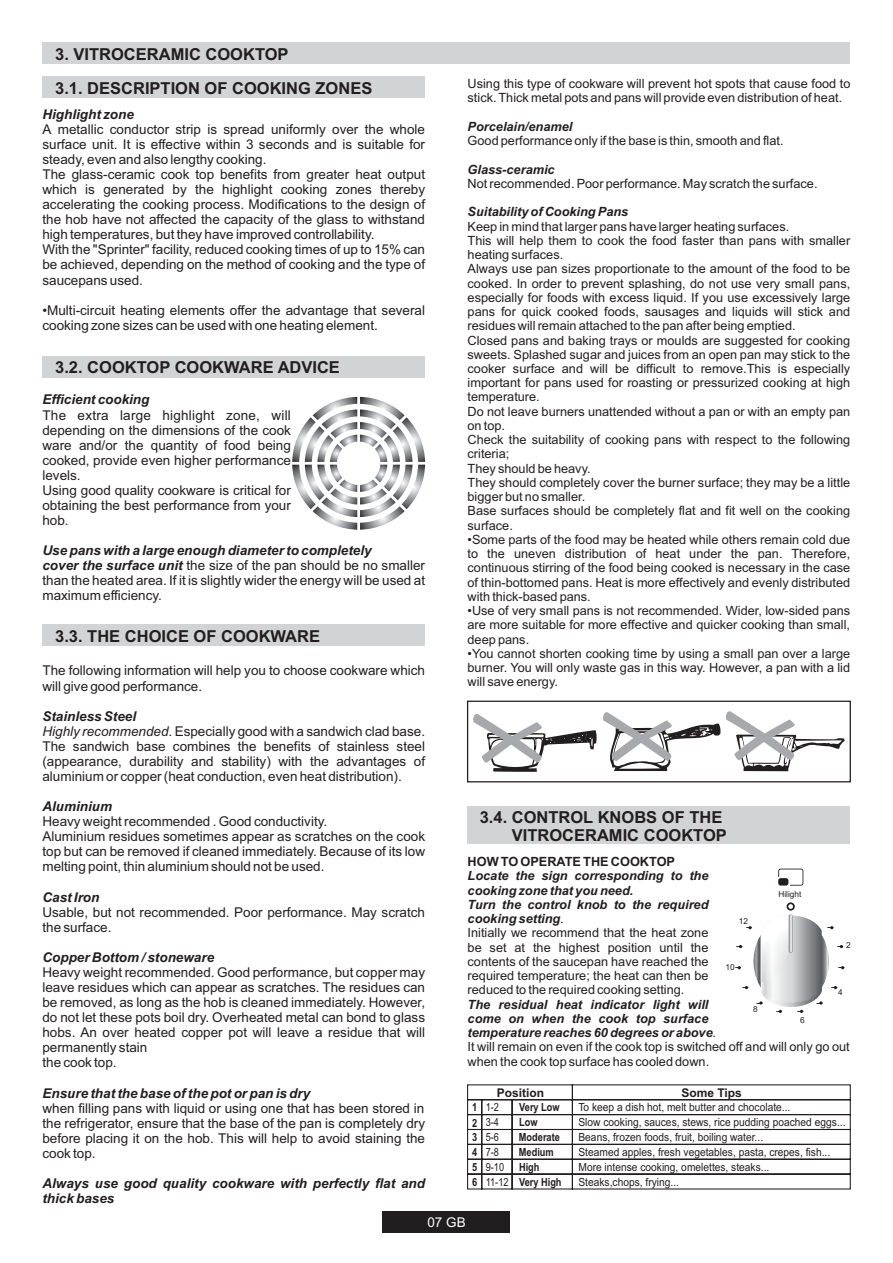
<style>
.page{position:relative;width:893px;height:1263px;background:#fff}
.page>*{position:absolute;margin:0;border:0;box-sizing:border-box;transform-origin:0 0}
.t1{font:700 16.5px/34.3px "Arial";color:#221e1f}
.t2{font:13.5px/15.1px "Arial";color:#221e1f}
.t3{font:italic 700 13.5px/15.1px "Arial";color:#221e1f}
.t4{font:13.5px "Arial";color:#fff}
.t5{font:12.75px/14.2px "Arial";color:#221e1f}
.t6{font:italic 700 12.75px/14.2px "Arial";color:#221e1f}
.t7{font:700 12.75px "Arial";color:#221e1f}
.t8{font:700 12px "Arial";color:#221e1f}
.t9{font:11.25px/14.9px "Arial Narrow";color:#221e1f;scale:1.11 1}
.t10{font:700 11.25px/14.9px "Arial Narrow";color:#221e1f;text-align:justify}
.t11{font:11.25px/14.9px "Arial Narrow";color:#221e1f}
.t12{font:8.25px "Arial";color:#221e1f}
.s1{font-weight:700;font-style:italic}
.s2{font-style:italic}
.s3{font-weight:400}
.s4{font-weight:400;font-style:normal}
</style>
<div class="page">
<div style="left:467px;top:701px;width:384px;height:81px;border:1px solid #221e1f"></div>
<div style="left:42px;top:43px;width:808px;height:21px;background:#d2d3d4"></div>
<svg style="left:473px;top:714px;width:124px;height:58px"></svg>
<svg style="left:603px;top:711px;width:242px;height:60px"></svg>
<div style="left:42px;top:77px;width:383px;height:21px;background:#d2d3d4"></div>
<div style="left:42px;top:625px;width:383px;height:21px;background:#d2d3d4"></div>
<div style="left:42px;top:356px;width:383px;height:21px;background:#d2d3d4"></div>
<svg style="left:292px;top:397px;width:133px;height:133px"></svg>
<div style="left:382px;top:1212px;width:128px;height:21px;background:#221e1f"></div>
<div style="left:468px;top:806px;width:382px;height:38px;background:#d2d3d4"></div>
<svg style="left:467px;top:1084px;width:384px;height:106px"></svg>
<svg style="left:748px;top:926px;width:4px;height:3px"></svg>
<div style="left:786px;top:902px;width:9px;height:9px;border:2px solid #221e1f;border-radius:50%"></div>
<svg style="left:778px;top:869px;width:25px;height:17px"></svg>
<svg style="left:778px;top:877px;width:11px;height:9px"></svg>
<div style="left:778px;top:878px;width:10px;height:8px;background:#221e1f;border-radius:2px"></div>
<svg style="left:753px;top:917px;width:76px;height:89px"></svg>
<svg style="left:759px;top:916px;width:63px;height:97px"></svg>
<img style="left:761px;top:916px;width:30px;height:66px">
<img style="left:761px;top:982px;width:61px;height:25px">
<svg style="left:789px;top:915px;width:3px;height:37px"></svg>
<p class="t1" style="left:55px;top:38px;width:319px">3. VITROCERAMIC COOKTOP<br>3.1. DESCRIPTION OF COOKING ZONES</p>
<p class="t3" style="left:42px;top:108px;width:93px">Highlight zone</p>
<p class="t2" style="left:42px;top:123px;width:384px">A metallic conductor strip is spread uniformly over the whole surface unit. It is effective within 3 seconds and is suitable for steady, even and also lengthy cooking.<br>The glass-ceramic cook top benefits from greater heat output which is generated by the highlight cooking zones thereby accelerating the cooking process. Modifications to the design of the hob have not affected the capacity of the glass to withstand high temperatures, but they have improved controllability.<br>With the "Sprinter" facility, reduced cooking times of up to 15% can be achieved, depending on the method of cooking and the type of saucepans used.</p>
<p class="t2" style="left:42px;top:304px;width:384px">•Multi-circuit heating elements offer the advantage that several cooking zone sizes can be used with one heating element.</p>
<p class="t1" style="left:55px;top:352px;width:286px">3.2. COOKTOP COOKWARE ADVICE</p>
<p class="t3" style="left:42px;top:394px;width:108px">Efficient cooking</p>
<p class="t2" style="left:42px;top:409px;width:250px">The extra large highlight zone, will depending on the dimensions of the cook ware and/or the quantity of food being cooked, provide even higher performance levels.<br>Using good quality cookware is critical for obtaining the best performance from your hob.</p>
<p class="t2" style="left:42px;top:544px;width:384px"><span class="s1">Use pans with a large enough diameter to completely<br>cover the surface unit</span> the size of the pan should be no smaller than the heated area. If it is slightly wider the energy will be used at maximum efficiency.</p>
<p class="t1" style="left:55px;top:621px;width:266px">3.3. THE CHOICE OF COOKWARE</p>
<p class="t2" style="left:42px;top:665px;width:384px">The following information will help you to choose cookware which will give good performance.</p>
<p class="t2" style="left:42px;top:710px;width:384px"><span class="s1">Stainless Steel<br></span><span class="s2">Highly recommended</span>. Especially good with a sandwich clad base.<br>The sandwich base combines the benefits of stainless steel (appearance, durability and stability) with the advantages of aluminium or copper (heat conduction, even heat distribution).</p>
<p class="t3" style="left:42px;top:800px;width:71px">Aluminium</p>
<p class="t2" style="left:42px;top:815px;width:384px">Heavy weight recommended . Good conductivity.<br>Aluminium residues sometimes appear as scratches on the cook top but can be removed if cleaned immediately. Because of its low melting point, thin aluminium should not be used.</p>
<p class="t3" style="left:42px;top:891px;width:58px">Cast Iron</p>
<p class="t2" style="left:42px;top:906px;width:384px">Usable, but not recommended. Poor performance. May scratch the surface.</p>
<p class="t3" style="left:42px;top:951px;width:173px">Copper Bottom / stoneware</p>
<p class="t2" style="left:42px;top:966px;width:384px">Heavy weight recommended. Good performance, but copper may leave residues which can appear as scratches. The residues can be removed, as long as the hob is cleaned immediately. However, do not let these pots boil dry. Overheated metal can bond to glass hobs. An over heated copper pot will leave a residue that will permanently stain<br>the cook top.</p>
<p class="t3" style="left:42px;top:1087px;width:269px">Ensure that the base of the pot or pan is dry</p>
<p class="t2" style="left:42px;top:1102px;width:384px;text-align:justify">when filling pans with liquid or using one that has been stored in the refrigerator, ensure that the base of the pan is completely dry before placing it on the hob. This will help to avoid staining the cook top.</p>
<p class="t3" style="left:42px;top:1177px;width:384px">Always use good quality cookware with perfectly flat and thick bases</p>
<p class="t5" style="left:468px;top:78px;width:384px">Using this type of cookware will prevent hot spots that cause food to stick. Thick metal pots and pans will provide even distribution of heat.</p>
<p class="t6" style="left:468px;top:121px;width:106px">Porcelain/enamel</p>
<p class="t5" style="left:468px;top:135px;width:318px">Good performance only if the base is thin, smooth and flat.</p>
<p class="t6" style="left:468px;top:163px;width:89px">Glass-ceramic</p>
<p class="t5" style="left:468px;top:178px;width:351px">Not recommended. Poor performance. May scratch the surface.</p>
<p class="t6" style="left:468px;top:206px;width:162px">Suitability of Cooking Pans</p>
<p class="t5" style="left:467px;top:220px;width:384px">Keep in mind that larger pans have larger heating surfaces.<br>This will help them to cook the food faster than pans with smaller heating surfaces.<br>Always use pan sizes proportionate to the amount of the food to be cooked. In order to prevent splashing, do not use very small pans, especially for foods with excess liquid. If you use excessively large pans for quick cooked foods, sausages and liquids will stick and residues will remain attached to the pan after being emptied.<br>Closed pans and baking trays or moulds are suggested for cooking sweets. Splashed sugar and juices from an open pan may stick to the cooker surface and will be difficult to remove.This is especially important for pans used for roasting or pressurized cooking at high temperature.<br>Do not leave burners unattended without a pan or with an empty pan on top.<br>Check the suitability of cooking pans with respect to the following criteria;<br>They should be heavy.<br>They should completely cover the burner surface; they may be a little bigger but no smaller.<br>Base surfaces should be completely flat and fit well on the cooking surface.</p>
<p class="t5" style="left:467px;top:534px;width:384px;text-align:justify">•Some parts of the food may be heated while others remain cold due to the uneven distribution of heat under the pan. Therefore, continuous stirring of the food being cooked is necessary in the case of thin-bottomed pans. Heat is more effectively and evenly distributed with thick-based pans.</p>
<p class="t5" style="left:467px;top:605px;width:384px;text-align:justify">•Use of very small pans is not recommended. Wider, low-sided pans are more suitable for more effective and quicker cooking than small, deep pans.</p>
<p class="t5" style="left:467px;top:647px;width:384px;text-align:justify">•You cannot shorten cooking time by using a small pan over a large burner. You will only waste gas in this way. However, a pan with a lid will save energy.</p>
<p class="t1" style="left:480px;top:809px;width:249px;line-height:18.5px;text-align:right">3.4. CONTROL KNOBS OF THE<br>VITROCERAMIC COOKTOP</p>
<p class="t7" style="left:468px;top:857px;width:209px">HOW TO OPERATE THE COOKTOP</p>
<p class="t5" style="left:467px;top:870px;width:242px"><span class="s1">Locate the sign corresponding to the cooking zone that you need.<br>Turn the control knob to the required cooking setting</span><span class="s2">.<br></span>Initially we recommend that the heat zone be set at the highest position until the contents of the saucepan have reached the required temperature; the heat can then be reduced to the required cooking setting.</p>
<p class="t6" style="left:467px;top:998px;width:384px">The residual heat indicator light will<br>come on when the cook top surface<br>temperature reaches 60 degrees or above<span class="s3">.<br></span><span class="s4">It will remain on even if the cook top is switched off and will only go out when the cook top surface has cooled down.</span></p>
<p class="t12" style="left:778px;top:891px;width:24px">Hilight</p>
<p class="t12" style="left:739px;top:918px;width:11px">12</p>
<p class="t12" style="left:846px;top:942px;width:6px">2</p>
<p class="t12" style="left:725px;top:964px;width:11px">10</p>
<p class="t12" style="left:838px;top:989px;width:6px">4</p>
<p class="t12" style="left:753px;top:1006px;width:6px">8</p>
<p class="t12" style="left:800px;top:1017px;width:6px">6</p>
<p class="t8" style="left:497px;top:1088px;width:49px">Position</p>
<p class="t8" style="left:681px;top:1088px;width:62px">Some Tips</p>
<p class="t10" style="left:472px;top:1101px;width:7px">1<br>2<br>3<br>4<br>5<br>6</p>
<p class="t11" style="left:486px;top:1101px;width:24px">1-2<br>3-4<br>5-6<br>7-8<br>9-10<br>11-12</p>
<p class="t10" style="left:519px;top:1101px;width:44px;text-align:left">Very Low<br>Low<br>Moderate<br>Medium<br>High<br>Very High</p>
<p class="t9" style="left:578px;top:1101px;width:242px">To keep a dish hot, melt butter and chocolate...<br>Slow cooking, sauces, stews, rice pudding poached eggs...<br>Beans, frozen foods, fruit, boiling water...<br>Steamed apples, fresh vegetables, pasta, crepes, fish...<br>More intense cooking, omelettes, steaks...<br>Steaks,chops, frying...</p>
<p class="t4" style="left:427px;top:1218px;width:40px">07 GB</p>
</div>
